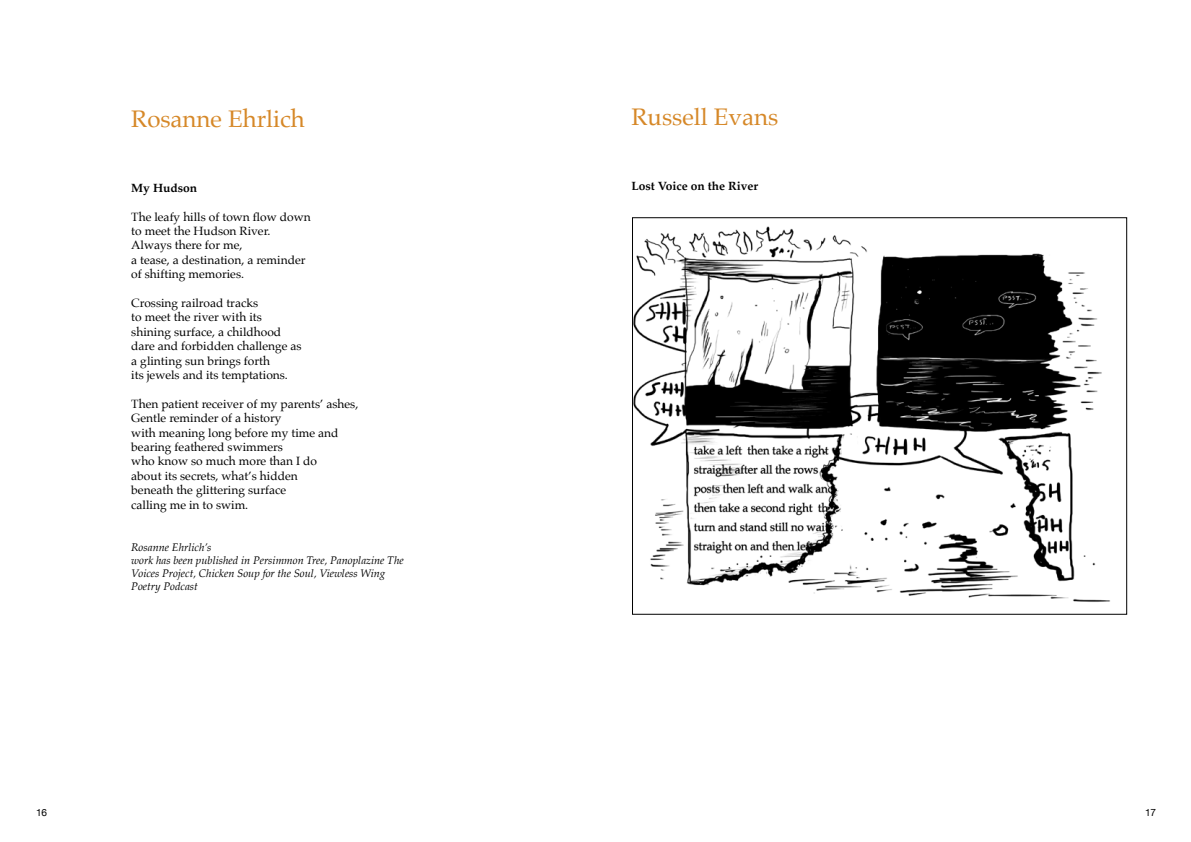
<style>
.page{position:relative;width:1191px;height:842px;background:#fff}
.page>*{position:absolute;margin:0;border:0;box-sizing:border-box;transform-origin:0 0}
.t1{font:24px "Palatino";color:#d68828}
.t2{font:12px/14.4px "Palatino";color:#000}
.t3{font:700 12px "Palatino";color:#000}
.t4{font:italic 11px/13.2px "Palatino";color:#000}
.t5{font:10px "Helvetica Neue";color:#000}
</style>
<div class="page">
<img style="left:634px;top:227px;width:494px;height:378px">
<h1 class="t1" style="left:131px;top:99px;width:175px">Rosanne Ehrlich</h1>
<p class="t3" style="left:131px;top:177px;width:67px">My Hudson</p>
<p class="t2" style="left:131px;top:209px;width:181px">The leafy hills of town flow down to meet the Hudson River.<br>Always there for me,<br>a tease, a destination, a reminder of shifting memories.</p>
<p class="t2" style="left:131px;top:296px;width:172px">Crossing railroad tracks<br>to meet the river with its shining surface, a childhood dare and forbidden challenge as a glinting sun brings forth<br>its jewels and its temptations.</p>
<p class="t2" style="left:131px;top:396px;width:228px">Then patient receiver of my parents’ ashes,<br>Gentle reminder of a history<br>with meaning long before my time and bearing feathered swimmers<br>who know so much more than I do<br>about its secrets, what’s hidden<br>beneath the glittering surface<br>calling me in to swim.</p>
<p class="t4" style="left:131px;top:540px;width:274px">Rosanne Ehrlich’s<br>work has been published in Persimmon Tree, Panoplazine The Voices Project, Chicken Soup for the Soul, Viewless Wing Poetry Podcast</p>
<h1 class="t1" style="left:631px;top:97px;width:148px">Russell Evans</h1>
<p class="t3" style="left:631px;top:176px;width:128px">Lost Voice on the River</p>
<p class="t5" style="left:36px;top:805px;width:13px">16</p>
<p class="t5" style="left:1145px;top:805px;width:13px">17</p>
</div>
